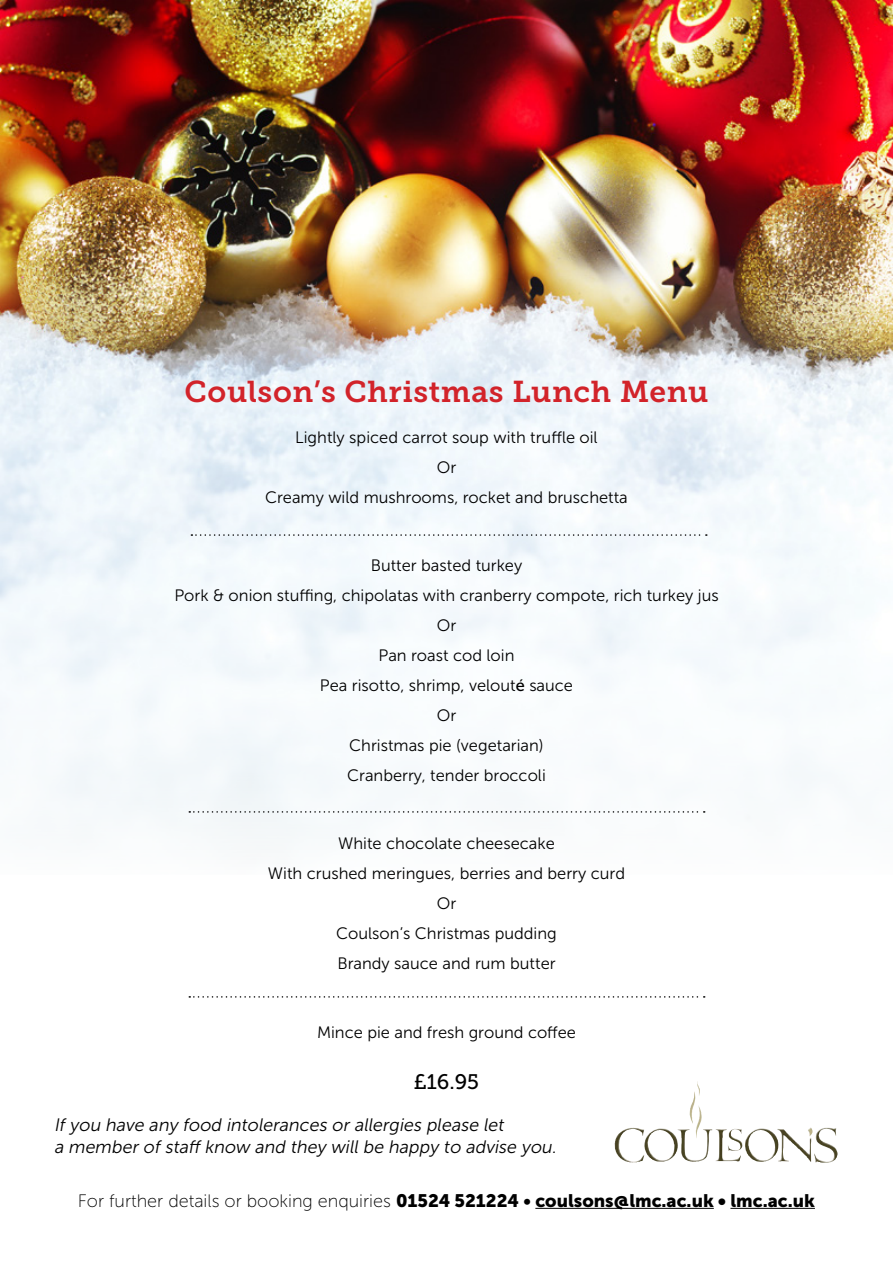
<style>
.page{position:relative;width:893px;height:1263px;background:#fff}
.page>*{position:absolute;margin:0;border:0;box-sizing:border-box;transform-origin:0 0}
.t1{font:30px "Museo Slab 700";letter-spacing:.02em;color:#d2232a}
.t2{font:21px "Museo Slab 500";color:#000}
.t3{font:italic 18px/21.6px "Museo Sans 300";color:#000}
.t4{font:18px "Museo Sans 900";color:#000}
.t5{font:16.5px/30px "Museo Sans 300";color:#000;text-align:center}
.s1{font-family:"Museo 500"}
.s2{font-family:"Museo Sans 100"}
.s3{font-family:"Museo Sans 700"}
</style>
<div class="page">
<img style="left:0;top:0;width:893px;height:839px">
<img style="left:615px;top:1081px;width:198px;height:82px">
<svg style="left:191px;top:534px;width:516px;height:2px"></svg>
<svg style="left:189px;top:811px;width:516px;height:2px"></svg>
<svg style="left:189px;top:996px;width:516px;height:2px"></svg>
<hr style="left:535px;top:1208px;width:179px;height:1px;background:#000">
<hr style="left:730px;top:1208px;width:85px;height:1px;background:#000">
<h1 class="t1" style="left:185px;top:374px;width:525px">Coulson’s Christmas Lunch Menu</h1>
<p class="t5" style="left:265px;top:422px;width:364px">Lightly spiced carrot soup with truffle oil<br>Or<br>Creamy wild mushrooms, rocket and bruschetta</p>
<p class="t5" style="left:174px;top:551px;width:546px">Butter basted turkey<br>Pork &amp; onion stuffing, chipolatas with cranberry compote, rich turkey jus<br>Or<br>Pan roast cod loin<br>Pea risotto, shrimp, velout<span class="s1">é</span> sauce<br>Or<br>Christmas pie (vegetarian)<br>Cranberry, tender broccoli</p>
<p class="t5" style="left:268px;top:829px;width:359px">White chocolate cheesecake<br>With crushed meringues, berries and berry curd<br>Or<br>Coulson’s Christmas pudding<br>Brandy sauce and rum butter</p>
<p class="t5" style="left:317px;top:1017px;width:260px">Mince pie and fresh ground coffee</p>
<p class="t2" style="left:414px;top:1069px;width:67px">£16.95</p>
<p class="t3" style="left:54px;top:1114px;width:507px">If you have any food intolerances or allergies please let<br>a member of staff know and they will be happy to advise you.</p>
<p class="t4" style="left:78px;top:1190px;width:739px"><span class="s2">For further details or booking enquiries</span> 01524 521224 <span class="s3">•</span> coulsons@lmc.ac.uk • lmc.ac.uk</p>
</div>
